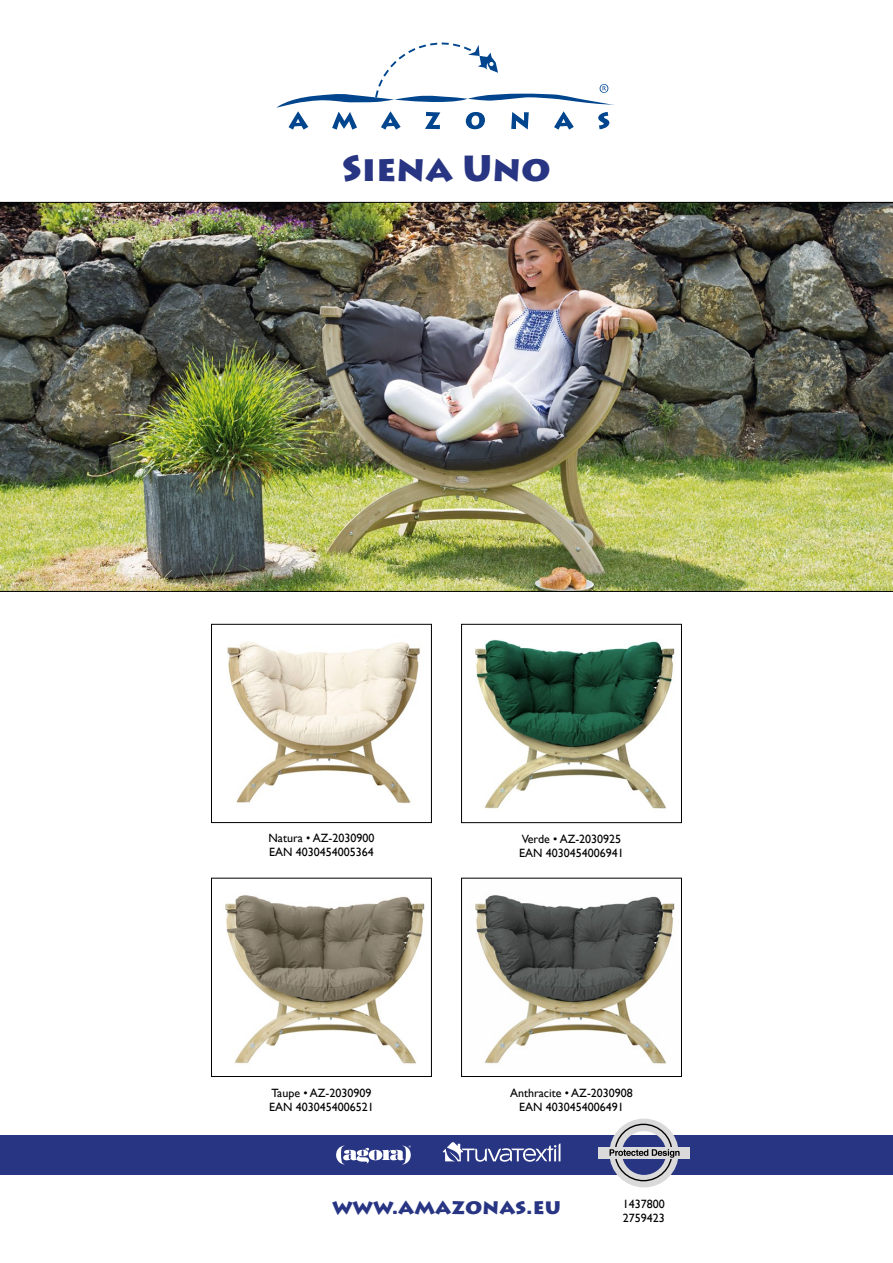
<style>
.page{position:relative;width:893px;height:1263px;background:#fff}
.page>*{position:absolute;margin:0;border:0;box-sizing:border-box;transform-origin:0 0}
.t1{font:900 36px "Lithos Pro";color:#283583}
.t2{font:900 21px "Lithos Pro";color:#283583}
.t3{font:12px/14.4px "Gill Sans";color:#000}
</style>
<div class="page">
<svg style="left:276px;top:43px;width:339px;height:87px"></svg>
<div style="left:0;top:1135px;width:893px;height:39px;background:#283583"></div>
<img style="left:0;top:202px;width:893px;height:390px">
<div style="left:609px;top:1118px;width:70px;height:69px;border:12px solid #dadada;border-radius:50%"></div>
<div style="left:614px;top:1124px;width:59px;height:57px;border:1px solid #000;border-radius:50%"></div>
<div style="left:598px;top:1147px;width:91px;height:12px;background:#dadada"></div>
<svg style="left:609px;top:1149px;width:71px;height:9px"></svg>
<img style="left:227px;top:641px;width:193px;height:163px">
<div style="left:211px;top:624px;width:221px;height:199px;border:1px solid #000"></div>
<img style="left:475px;top:639px;width:200px;height:170px">
<div style="left:461px;top:624px;width:221px;height:199px;border:1px solid #000"></div>
<img style="left:475px;top:895px;width:200px;height:169px">
<div style="left:461px;top:878px;width:221px;height:199px;border:1px solid #000"></div>
<img style="left:225px;top:895px;width:200px;height:169px">
<div style="left:211px;top:878px;width:221px;height:199px;border:1px solid #000"></div>
<svg style="left:336px;top:1145px;width:75px;height:19px"></svg>
<svg style="left:443px;top:1142px;width:117px;height:20px"></svg>
<h1 class="t1" style="left:342px;top:146px;width:210px">Siena Uno</h1>
<p class="t3" style="left:269px;top:831px;width:107px">Natura • AZ-2030900<br>EAN 4030454005364</p>
<p class="t3" style="left:519px;top:832px;width:106px">Verde • AZ-2030925<br>EAN 4030454006941</p>
<p class="t3" style="left:269px;top:1085px;width:106px">Taupe • AZ-2030909<br>EAN 4030454006521</p>
<p class="t3" style="left:510px;top:1085px;width:124px;text-align:center">Anthracite • AZ-2030908<br>EAN 4030454006491</p>
<h2 class="t2" style="left:332px;top:1194px;width:230px">www.amazonas.eu</h2>
<p class="t3" style="left:623px;top:1197px;width:43px">1437800<br>2759423</p>
</div>
